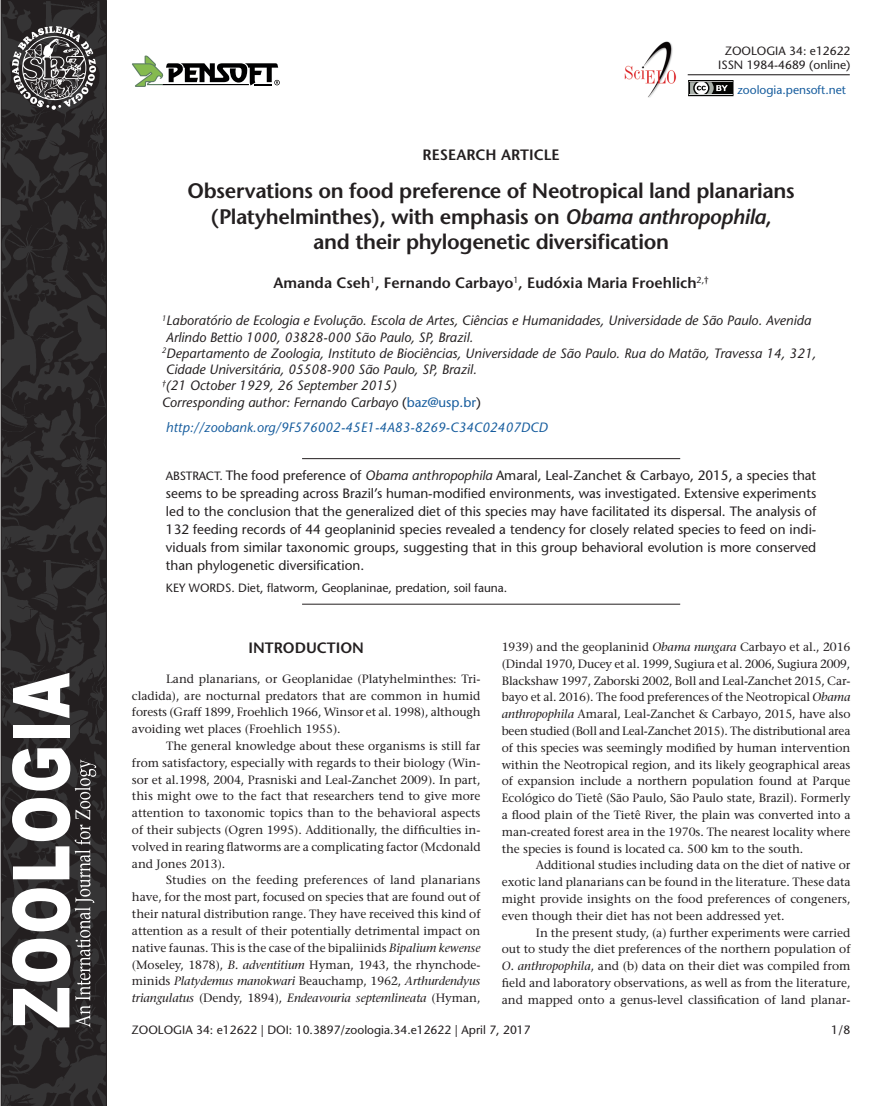
<style>
.page{position:relative;width:893px;height:1106px;background:#fff}
.page>*{position:absolute;margin:0;border:0;box-sizing:border-box;transform-origin:0 0}
.t1{font:600 21px/25.2px "Stone Sans";letter-spacing:-.015em;color:#231f20;text-align:center}
.authors{font:600 15px "Stone Sans";color:#231f20}
.ZAG_1{font:600 15px "Stone Sans";color:#231f20}
.Abstract_text{font:13.5px/18px "Stone Sans";color:#231f20;text-align:justify}
.address{font:italic 13.5px/16.2px "Stone Sans";color:#231f20}
.article_lsid{font:italic 13.5px "Stone Sans";color:#175d9e}
.author_notes{font:italic 13.5px "Stone Sans";color:#231f20}
.t2{font:12px/16.8px "Stone Serif";letter-spacing:-.005em;color:#231f20;text-align:justify}
.citation{font:12px/14.4px "Stone Sans";color:#231f20;text-align:center}
.keywords{font:12px "Stone Sans";color:#231f20}
.t3{font:12px "Stone Sans";color:#175d9e}
.s1{font-style:italic}
.s2{font-style:normal}
.s3{font-style:normal;color:#175d9e}
.s4{font-size:12px}
</style>
<div class="page">
<hr style="left:302px;top:458px;width:378px;height:1px;background:#231f20">
<hr style="left:302px;top:604px;width:378px;height:1px;background:#231f20">
<hr style="left:688px;top:74px;width:162px;height:1px;background:#231f20">
<div style="left:688px;top:80px;width:45px;height:16px;border:1px solid #040503"></div>
<div style="left:689px;top:82px;width:43px;height:12px;background:#040503"></div>
<svg style="left:690px;top:82px;width:38px;height:12px"></svg>
<img style="left:624px;top:42px;width:53px;height:55px">
<svg style="left:1px;top:0;width:106px;height:1106px;background:#2a2829"></svg>
<svg style="left:12px;top:748px;width:84px;height:279px"></svg>
<div style="left:13px;top:725px;width:56px;height:13px;background:#fff"></div>
<svg style="left:13px;top:673px;width:56px;height:45px"></svg>
<svg style="left:12px;top:26px;width:84px;height:84px;background:#615f60"></svg>
<svg style="left:132px;top:56px;width:148px;height:31px"></svg>
<p class="authors" style="left:423px;top:145px;width:139px">RESEARCH ARTICLE</p>
<p class="citation" style="left:718px;top:43px;width:134px">ZOOLOGIA 34: e12622<br>ISSN 1984-4689 (online)</p>
<p class="t3" style="left:737px;top:83px;width:110px">zoologia.pensoft.net</p>
<p class="t1" style="left:187px;top:178px;width:609px">Observations on food preference of Neotropical land planarians (Platyhelminthes), with emphasis on <span class="s1">Obama anthropophila</span>,<br>and their phylogenetic diversification</p>
<p class="authors" style="left:274px;top:274px;width:437px">Amanda Cseh<sup>1</sup>, Fernando Carbayo<sup>1</sup>, Eudóxia Maria Froehlich<sup>2,†</sup></p>
<p class="address" style="left:166px;top:313px;width:646px;text-indent:-4px"><sup>1</sup>Laboratório de Ecologia e Evolução. Escola de Artes, Ciências e Humanidades, Universidade de São Paulo. Avenida<br>Arlindo Bettio 1000, 03828-000 São Paulo, SP, Brazil.</p>
<p class="address" style="left:166px;top:345px;width:652px;text-indent:-4px"><sup>2</sup>Departamento de Zoologia, Instituto de Biociências, Universidade de São Paulo. Rua do Matão, Travessa 14, 321,<br>Cidade Universitária, 05508-900 São Paulo, SP, Brazil.</p>
<p class="address" style="left:162px;top:377px;width:236px"><sup>†</sup>(21 October 1929, 26 September 2015)</p>
<p class="author_notes" style="left:162px;top:394px;width:321px">Corresponding author: Fernando Carbayo <span class="s2">(</span><span class="s3">baz@usp.br</span><span class="s2">)</span></p>
<p class="article_lsid" style="left:166px;top:419px;width:383px">http://zoobank.org/9F576002-45E1-4A83-8269-C34C02407DCD</p>
<p class="Abstract_text" style="left:166px;top:466px;width:652px"><span class="s4">ABSTRACT.</span> The food preference of <span class="s1">Obama anthropophila</span> Amaral, Leal-Zanchet &amp; Carbayo, 2015, a species that seems to be spreading across Brazil’s human-modified environments, was investigated. Extensive experiments led to the conclusion that the generalized diet of this species may have facilitated its dispersal. The analysis of 132 feeding records of 44 geoplaninid species revealed a tendency for closely related species to feed on indi&shy;viduals from similar taxonomic groups, suggesting that in this group behavioral evolution is more conserved than phylogenetic diversification.</p>
<p class="keywords" style="left:166px;top:580px;width:343px">KEY WORDS. Diet, flatworm, Geoplaninae, predation, soil fauna.</p>
<p class="ZAG_1" style="left:248px;top:639px;width:117px">INTRODUCTION</p>
<p class="t2" style="left:132px;top:670px;width:350px;text-indent:34px">Land planarians, or Geoplanidae (Platyhelminthes: Tri&shy;cladida), are nocturnal predators that are common in humid forests (Graff 1899, Froehlich 1966, Winsor et al. 1998), although avoiding wet places (Froehlich 1955).</p>
<p class="t2" style="left:132px;top:737px;width:350px;text-indent:34px">The general knowledge about these organisms is still far from satisfactory, especially with regards to their biology (Win&shy;sor et al.1998, 2004, Prasniski and Leal-Zanchet 2009). In part, this might owe to the fact that researchers tend to give more attention to taxonomic topics than to the behavioral aspects of their subjects (Ogren 1995). Additionally, the difficulties in&shy;volved in rearing flatworms are a complicating factor (Mcdonald and Jones 2013).</p>
<p class="t2" style="left:132px;top:872px;width:350px;text-indent:34px">Studies on the feeding preferences of land planarians have, for the most part, focused on species that are found out of their natural distribution range. They have received this kind of attention as a result of their potentially detrimental impact on native faunas. This is the case of the bipaliinids <span class="s1">Bipalium kewense </span>(Moseley, 1878), <span class="s1">B. adventitium</span> Hyman, 1943, the rhynchode&shy;minids <span class="s1">Platydemus manokwari</span> Beauchamp, 1962, <span class="s1">Arthurdendyus triangulatus</span> (Dendy, 1894), <span class="s1">Endeavouria septemlineata</span> (Hyman,</p>
<p class="t2" style="left:502px;top:638px;width:350px">1939) and the geoplaninid <span class="s1">Obama nungara</span> Carbayo et al., 2016 (Dindal 1970, Ducey et al. 1999, Sugiura et al. 2006, Sugiura 2009, Blackshaw 1997, Zaborski 2002, Boll and Leal-Zanchet 2015, Car&shy;bayo et al. 2016). The food preferences of the Neotropical <span class="s1">Obama anthropophila</span> Amaral, Leal-Zanchet &amp; Carbayo, 2015, have also been studied (Boll and Leal-Zanchet 2015). The distributional area of this species was seemingly modified by human intervention within the Neotropical region, and its likely geographical areas of expansion include a northern population found at Parque Ecológico do Tietê (São Paulo, São Paulo state, Brazil). Formerly a flood plain of the Tietê River, the plain was converted into a man-created forest area in the 1970s. The nearest locality where the species is found is located ca. 500 km to the south.</p>
<p class="t2" style="left:502px;top:857px;width:350px;text-indent:34px">Additional studies including data on the diet of native or exotic land planarians can be found in the literature. These data might provide insights on the food preferences of congeners, even though their diet has not been addressed yet.</p>
<p class="t2" style="left:502px;top:924px;width:350px;text-indent:34px">In the present study, (a) further experiments were carried out to study the diet preferences of the northern population of <span class="s1">O. anthropophila</span>, and (b) data on their diet was compiled from field and laboratory observations, as well as from the literature, and mapped onto a genus-level classification of land planar-</p>
<p class="citation" style="left:132px;top:1023px;width:401px">ZOOLOGIA 34: e12622 | DOI: 10.3897/zoologia.34.e12622 | April 7, 2017</p>
<p class="citation" style="left:831px;top:1022px;width:21px">1/8</p>
</div>
